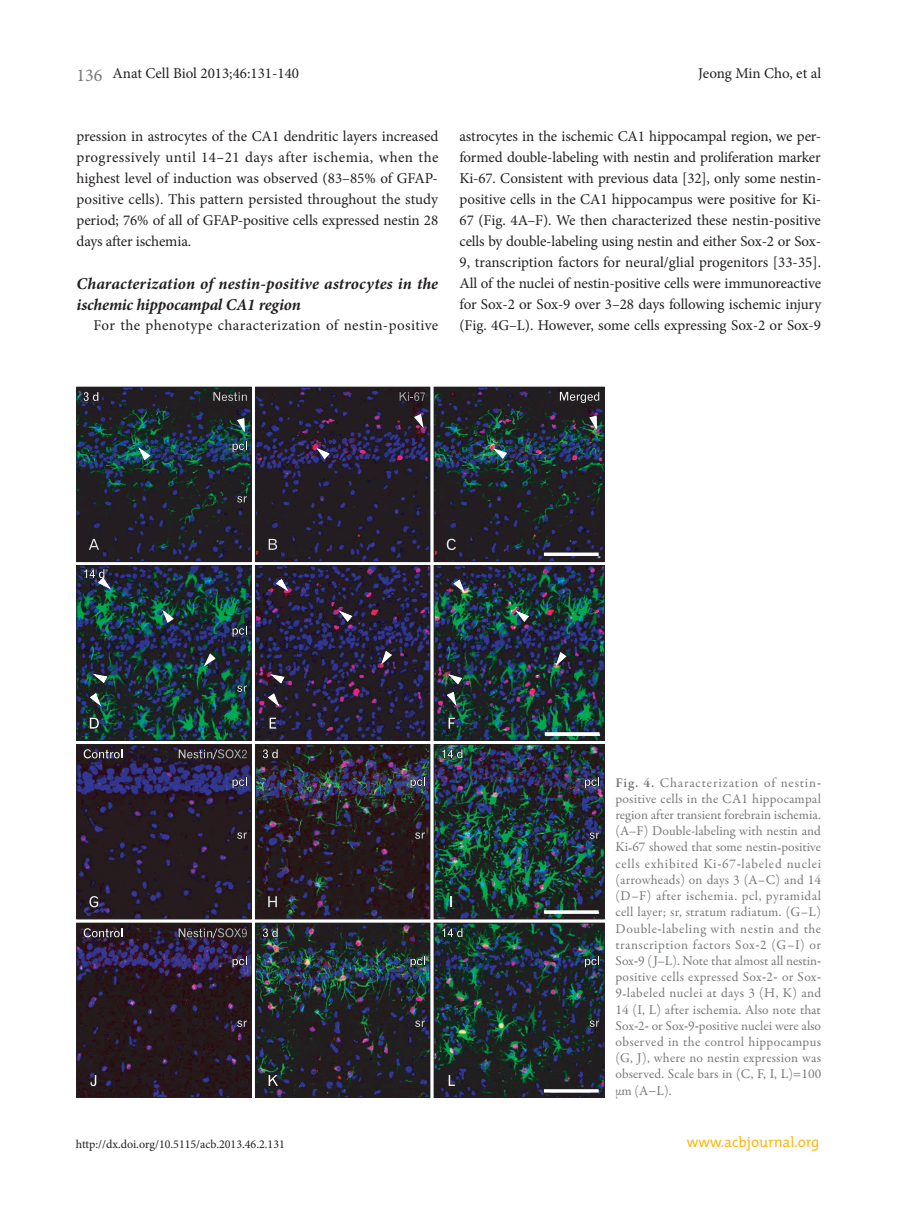
<style>
.page{position:relative;width:919px;height:1217px;background:#fff}
.page>*{position:absolute;margin:0;border:0;box-sizing:border-box;transform-origin:0 0}
.중제목{font:italic 700 16.5px/21px "Minion Pro";letter-spacing:.005em;color:#231f20}
.본문{font:15px/21px "Minion Pro";letter-spacing:-.01em;color:#231f20;text-align:justify}
.본문-2{font:15px "Minion Pro";letter-spacing:.025em;color:#231f20}
.t1{font:14.7px "The Mix";color:#fcb814}
.캡션{font:13.5px/16.2px "Garamond Premr Pro";letter-spacing:.01em;color:#76787b;text-align:justify}
.t2{font:12px "Minion Pro";color:#231f20}
.s1{font-size:18px;color:#76787b}
.s2{font-weight:600}
.s3{font-family:"Garamond No 4 Cyr TCY";font-weight:500}
</style>
<div class="page">
<img style="left:433px;top:387px;width:171px;height:710px">
<img style="left:77px;top:387px;width:353px;height:710px">
<svg style="left:83px;top:391px;width:16px;height:11px"></svg>
<svg style="left:232px;top:440px;width:16px;height:13px"></svg>
<svg style="left:236px;top:495px;width:12px;height:8px"></svg>
<svg style="left:544px;top:552px;width:54px;height:4px"></svg>
<svg style="left:88px;top:537px;width:12px;height:13px"></svg>
<svg style="left:268px;top:538px;width:10px;height:12px"></svg>
<svg style="left:446px;top:537px;width:11px;height:13px"></svg>
<svg style="left:89px;top:716px;width:11px;height:13px"></svg>
<svg style="left:269px;top:716px;width:8px;height:13px"></svg>
<svg style="left:447px;top:716px;width:9px;height:13px"></svg>
<svg style="left:262px;top:391px;width:16px;height:11px"></svg>
<svg style="left:559px;top:387px;width:41px;height:16px"></svg>
<svg style="left:232px;top:624px;width:16px;height:13px"></svg>
<svg style="left:236px;top:684px;width:12px;height:8px"></svg>
<svg style="left:83px;top:748px;width:40px;height:11px"></svg>
<svg style="left:178px;top:748px;width:70px;height:12px"></svg>
<svg style="left:232px;top:776px;width:16px;height:12px"></svg>
<svg style="left:236px;top:831px;width:12px;height:8px"></svg>
<hr style="left:544px;top:910px;width:54px;height:3px;background:#fff">
<svg style="left:89px;top:894px;width:10px;height:14px"></svg>
<svg style="left:267px;top:895px;width:11px;height:12px"></svg>
<svg style="left:450px;top:895px;width:2px;height:12px"></svg>
<svg style="left:90px;top:1073px;width:7px;height:13px"></svg>
<svg style="left:268px;top:1073px;width:11px;height:13px"></svg>
<svg style="left:448px;top:1073px;width:8px;height:13px"></svg>
<svg style="left:262px;top:748px;width:16px;height:11px"></svg>
<svg style="left:441px;top:748px;width:22px;height:11px"></svg>
<svg style="left:232px;top:955px;width:16px;height:12px"></svg>
<svg style="left:236px;top:1019px;width:12px;height:8px"></svg>
<svg style="left:409px;top:955px;width:16px;height:12px"></svg>
<svg style="left:414px;top:1019px;width:11px;height:8px"></svg>
<svg style="left:584px;top:955px;width:16px;height:12px"></svg>
<svg style="left:588px;top:1019px;width:12px;height:8px"></svg>
<svg style="left:212px;top:391px;width:36px;height:11px"></svg>
<svg style="left:399px;top:391px;width:26px;height:11px"></svg>
<svg style="left:237px;top:418px;width:7px;height:13px"></svg>
<svg style="left:414px;top:414px;width:9px;height:13px"></svg>
<svg style="left:317px;top:448px;width:12px;height:11px"></svg>
<svg style="left:589px;top:416px;width:7px;height:13px"></svg>
<svg style="left:493px;top:448px;width:13px;height:10px"></svg>
<svg style="left:83px;top:568px;width:28px;height:21px"></svg>
<svg style="left:139px;top:447px;width:11px;height:13px"></svg>
<svg style="left:90px;top:693px;width:11px;height:12px"></svg>
<svg style="left:163px;top:610px;width:10px;height:12px"></svg>
<svg style="left:93px;top:674px;width:14px;height:8px"></svg>
<svg style="left:204px;top:653px;width:11px;height:13px"></svg>
<svg style="left:271px;top:674px;width:13px;height:9px"></svg>
<svg style="left:268px;top:693px;width:11px;height:13px"></svg>
<svg style="left:381px;top:650px;width:11px;height:14px"></svg>
<svg style="left:339px;top:611px;width:13px;height:10px"></svg>
<svg style="left:448px;top:674px;width:14px;height:10px"></svg>
<svg style="left:447px;top:692px;width:9px;height:13px"></svg>
<svg style="left:556px;top:652px;width:10px;height:13px"></svg>
<svg style="left:516px;top:611px;width:12px;height:10px"></svg>
<svg style="left:262px;top:569px;width:26px;height:22px"></svg>
<svg style="left:441px;top:569px;width:23px;height:23px"></svg>
<svg style="left:83px;top:927px;width:40px;height:10px"></svg>
<svg style="left:178px;top:926px;width:70px;height:12px"></svg>
<svg style="left:262px;top:927px;width:16px;height:11px"></svg>
<svg style="left:441px;top:927px;width:22px;height:11px"></svg>
<svg style="left:409px;top:776px;width:16px;height:12px"></svg>
<svg style="left:414px;top:831px;width:12px;height:8px"></svg>
<svg style="left:584px;top:776px;width:16px;height:12px"></svg>
<svg style="left:588px;top:831px;width:12px;height:8px"></svg>
<svg style="left:544px;top:1088px;width:54px;height:4px"></svg>
<hr style="left:544px;top:732px;width:55px;height:3px;background:#fff">
<p class="본문" style="left:77px;top:63px;width:224px"><span class="s1">136</span> Anat Cell Biol 2013;46:131-140</p>
<p class="본문" style="left:698px;top:63px;width:124px">Jeong Min Cho, et al</p>
<p class="본문" style="left:77px;top:126px;width:363px">pression in astrocytes of the CA1 dendritic layers increased progressively until 14–21 days after ischemia, when the highest level of induction was observed (83–85% of GFAP&shy;positive cells). This pattern persisted throughout the study period; 76% of all of GFAP-positive cells expressed nestin 28 days after ischemia.</p>
<p class="중제목" style="left:77px;top:273px;width:363px">Characterization of nestin-positive astrocytes in the ischemic hippocampal CA1 region</p>
<p class="본문-2" style="left:94px;top:315px;width:346px">For the phenotype characterization of nestin-positive</p>
<p class="본문" style="left:459px;top:126px;width:363px;text-align:left">astrocytes in the ischemic CA1 hippocampal region, we per&shy;formed double-labeling with nestin and proliferation marker Ki-67. Consistent with previous data [32], only some nestin&shy;positive cells in the CA1 hippocampus were positive for Ki-67 (Fig. 4A–F). We then characterized these nestin-positive cells by double-labeling using nestin and either Sox-2 or Sox-9, transcription factors for neural/glial progenitors [33-35].<br>All of the nuclei of nestin-positive cells were immunoreactive for Sox-2 or Sox-9 over 3–28 days following ischemic injury (Fig. 4G–L). However, some cells expressing Sox-2 or Sox-9</p>
<p class="캡션" style="left:615px;top:774px;width:207px"><span class="s2">Fig. 4.</span> Characterization of nestin&shy;positive cells in the CA1 hippocampal region after transient forebrain ischemia. (A–F) Double-labeling with nestin and Ki<span class="s3">-</span>67 showed that some nestin<span class="s3">-</span>positive cells exhibited Ki<span class="s3">-</span>67<span class="s3">-</span>labeled nuclei (arrowheads) on days 3 (A–C) and 14 (D–F) after ischemia. pcl, pyramidal cell layer; sr, stratum radiatum. (G–L)<br>Double<span class="s3">-</span>labeling with nestin and the transcription factors Sox<span class="s3">-</span>2 (G–I) or Sox<span class="s3">-</span>9 (J–L). Note that almost all nestin&shy;positive cells expressed Sox<span class="s3">-</span>2<span class="s3">-</span> or Sox<span class="s3">-</span>9<span class="s3">-</span>labeled nuclei at days 3 (H, K) and 14 (I, L) after ischemia. Also note that Sox<span class="s3">-</span>2<span class="s3">-</span> or Sox<span class="s3">-</span>9<span class="s3">-</span>positive nuclei were also observed in the control hippocampus (G, J), where no nestin expression was observed. Scale bars in (C, F, I, L)=100 µm (A−L).</p>
<p class="t2" style="left:76px;top:1135px;width:210px">http://dx.doi.org/10.5115/acb.2013.46.2.131</p>
<p class="t1" style="left:686px;top:1129px;width:134px">www.acbjournal.org</p>
</div>
